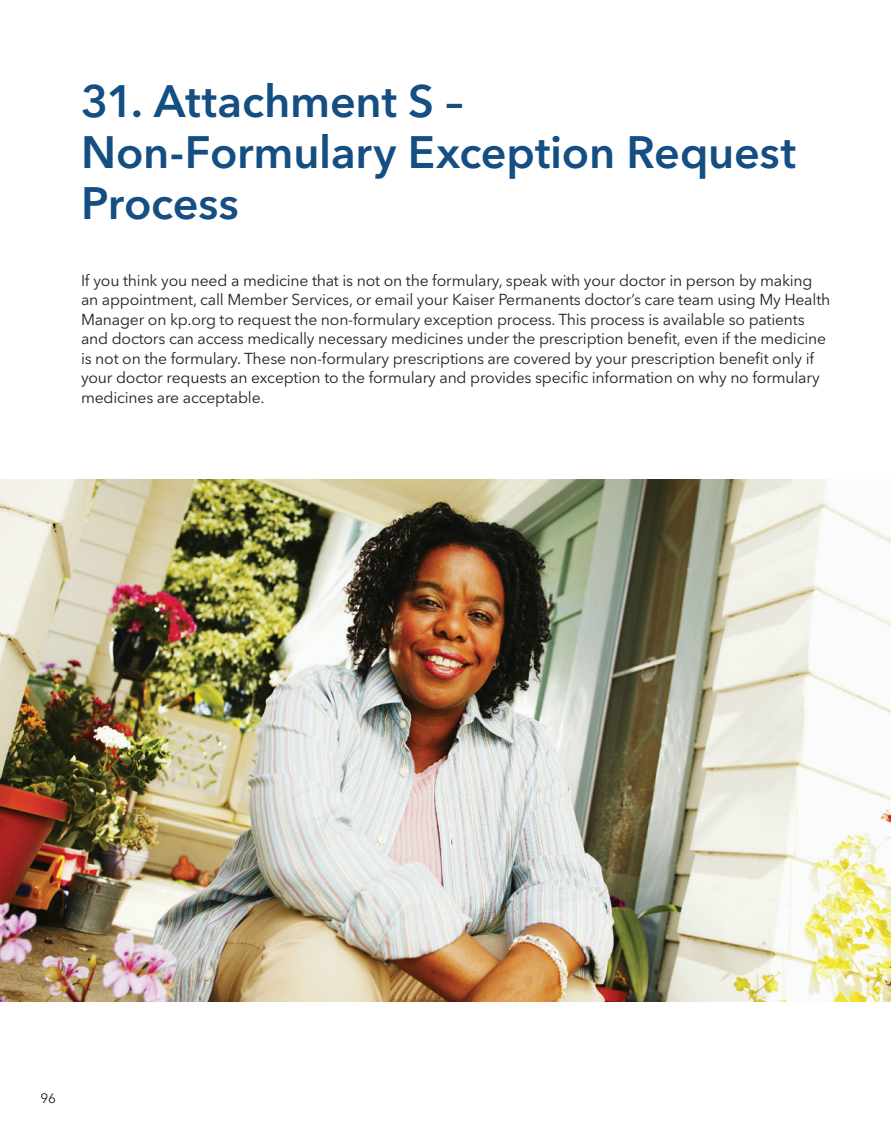
<style>
.page{position:relative;width:891px;height:1134px;background:#fff}
.page>*{position:absolute;margin:0;border:0;box-sizing:border-box;transform-origin:0 0}
.t1{font:600 45px/51px "Avenir Next LT Pro";letter-spacing:-.005em;color:#144e82}
.t2{font:15.75px/19.5px "Avenir Next LT Pro";letter-spacing:-.01em;color:#231f20}
.t3{font:13.5px "Avenir Next LT Pro";color:#231f20}
</style>
<div class="page">
<img style="left:0;top:479px;width:891px;height:522px">
<h1 class="t1" style="left:81px;top:75px;width:717px">31. Attachment S –<br>Non-Formulary Exception Request<br>Process</h1>
<p class="t2" style="left:81px;top:270px;width:751px">If you think you need a medicine that is not on the formulary, speak with your doctor in person by making an appointment, call Member Services, or email your Kaiser Permanents doctor’s care team using My Health Manager on kp.org to request the non-formulary exception process. This process is available so patients and doctors can access medically necessary medicines under the prescription beneft, even if the medicine is not on the formulary. These non-formulary prescriptions are covered by your prescription beneft only if your doctor requests an exception to the formulary and provides specifc information on why no formulary medicines are acceptable.</p>
<p class="t3" style="left:40px;top:1090px;width:17px">96</p>
</div>
